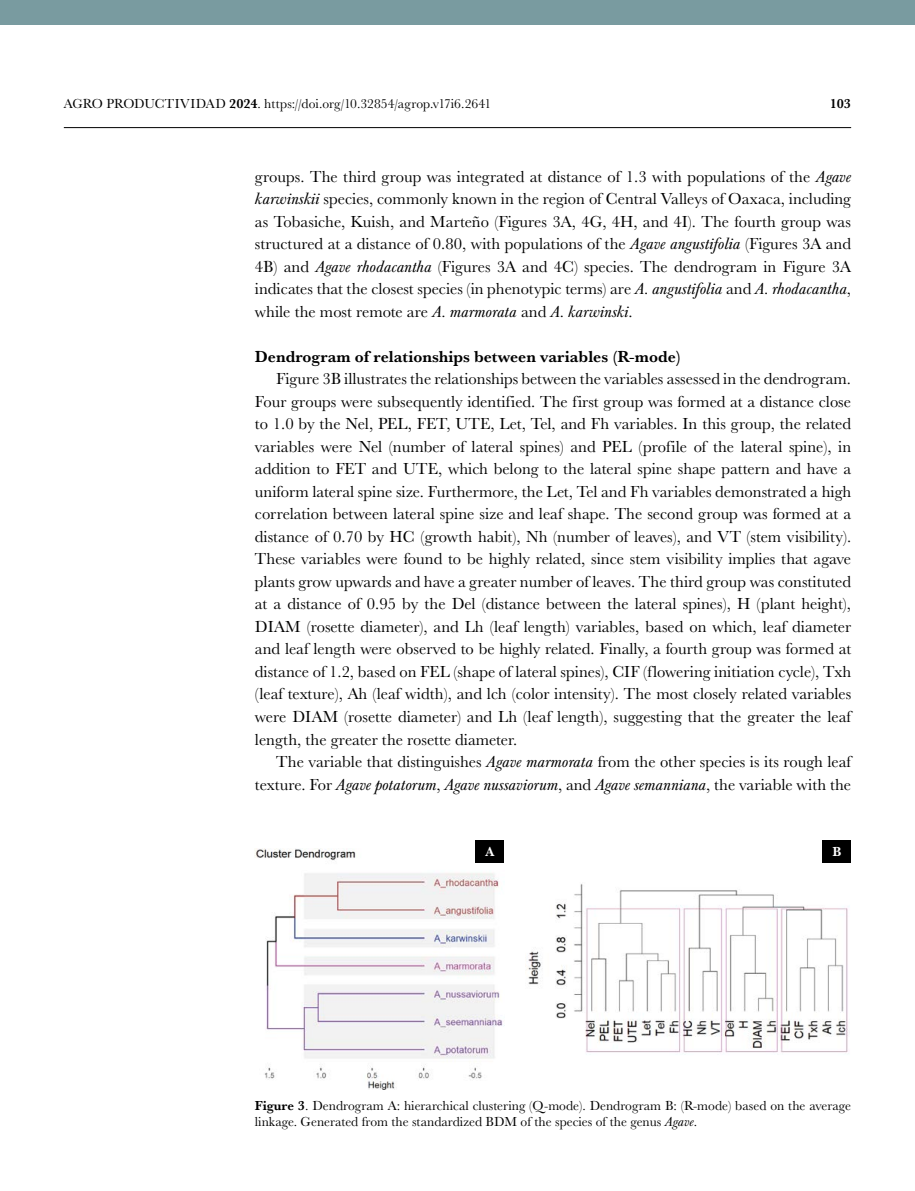
<style>
.page{position:relative;width:915px;height:1191px;background:#fff}
.page>*{position:absolute;margin:0;border:0;box-sizing:border-box;transform-origin:0 0}
.t1{font:16.5px/22.5px "Baskerville URW";color:#000;text-align:justify}
.t2{font:700 16.5px "Baskerville URW";color:#000}
.t3{font:13.5px/16.5px "Baskerville URW";color:#000}
.t4{font:700 13.5px "Baskerville URW";color:#000}
.t5{font:700 13.5px "Baskerville URW";color:#fff}
.s1{font-weight:700}
.s2{font-style:italic}
</style>
<div class="page">
<hr style="left:64px;top:127px;width:786px;height:1px;background:#000">
<div style="left:0;top:0;width:914px;height:24px;background:#799ba0"></div>
<img style="left:255px;top:848px;width:248px;height:242px">
<img style="left:525px;top:884px;width:324px;height:169px">
<div style="left:475px;top:840px;width:29px;height:23px;background:#000"></div>
<div style="left:822px;top:840px;width:28px;height:23px;background:#000"></div>
<p class="t3" style="left:64px;top:95px;width:429px">AGRO PRODUCTIVIDAD <span class="s1">2024</span>. https://doi.org/10.32854/agrop.v17i6.2641</p>
<p class="t4" style="left:829px;top:94px;width:23px">103</p>
<p class="t1" style="left:255px;top:164px;width:597px">groups. The third group was integrated at distance of 1.3 with populations of the <span class="s2">Agave karwinskii</span> species, commonly known in the region of Central Valleys of Oaxaca, including as Tobasiche, Kuish, and Marteño (Figures 3A, 4G, 4H, and 4I). The fourth group was structured at a distance of 0.80, with populations of the <span class="s2">Agave angustifolia</span> (Figures 3A and 4B) and <span class="s2">Agave rhodacantha</span> (Figures 3A and 4C) species. The dendrogram in Figure 3A indicates that the closest species (in phenotypic terms) are <span class="s2">A. angustifolia</span> and <span class="s2">A. rhodacantha</span>, while the most remote are <span class="s2">A. marmorata</span> and <span class="s2">A. karwinski</span>.</p>
<p class="t2" style="left:255px;top:344px;width:427px">Dendrogram of relationships between variables (R-mode)</p>
<p class="t1" style="left:255px;top:367px;width:597px;text-indent:21px">Figure 3B illustrates the relationships between the variables assessed in the dendrogram.<br>Four groups were subsequently identified. The first group was formed at a distance close to 1.0 by the Nel, PEL, FET, UTE, Let, Tel, and Fh variables. In this group, the related variables were Nel (number of lateral spines) and PEL (profile of the lateral spine), in addition to FET and UTE, which belong to the lateral spine shape pattern and have a uniform lateral spine size. Furthermore, the Let, Tel and Fh variables demonstrated a high correlation between lateral spine size and leaf shape. The second group was formed at a distance of 0.70 by HC (growth habit), Nh (number of leaves), and VT (stem visibility).<br>These variables were found to be highly related, since stem visibility implies that agave plants grow upwards and have a greater number of leaves. The third group was constituted at a distance of 0.95 by the Del (distance between the lateral spines), H (plant height), DIAM (rosette diameter), and Lh (leaf length) variables, based on which, leaf diameter and leaf length were observed to be highly related. Finally, a fourth group was formed at distance of 1.2, based on FEL (shape of lateral spines), CIF (flowering initiation cycle), Txh (leaf texture), Ah (leaf width), and lch (color intensity). The most closely related variables were DIAM (rosette diameter) and Lh (leaf length), suggesting that the greater the leaf length, the greater the rosette diameter.</p>
<p class="t1" style="left:255px;top:750px;width:597px;text-align:right">The variable that distinguishes <span class="s2">Agave marmorata</span> from the other species is its rough leaf texture. For <span class="s2">Agave potatorum</span>, <span class="s2">Agave nussaviorum</span>, and <span class="s2">Agave semanniana</span>, the variable with the</p>
<p class="t5" style="left:485px;top:842px;width:10px">A</p>
<p class="t5" style="left:832px;top:842px;width:10px">B</p>
<p class="t3" style="left:255px;top:1096px;width:597px"><span class="s1">Figure 3</span>. Dendrogram A: hierarchical clustering (Q-mode). Dendrogram B: (R-mode) based on the average linkage. Generated from the standardized BDM of the species of the genus <span class="s2">Agave</span>.</p>
</div>
